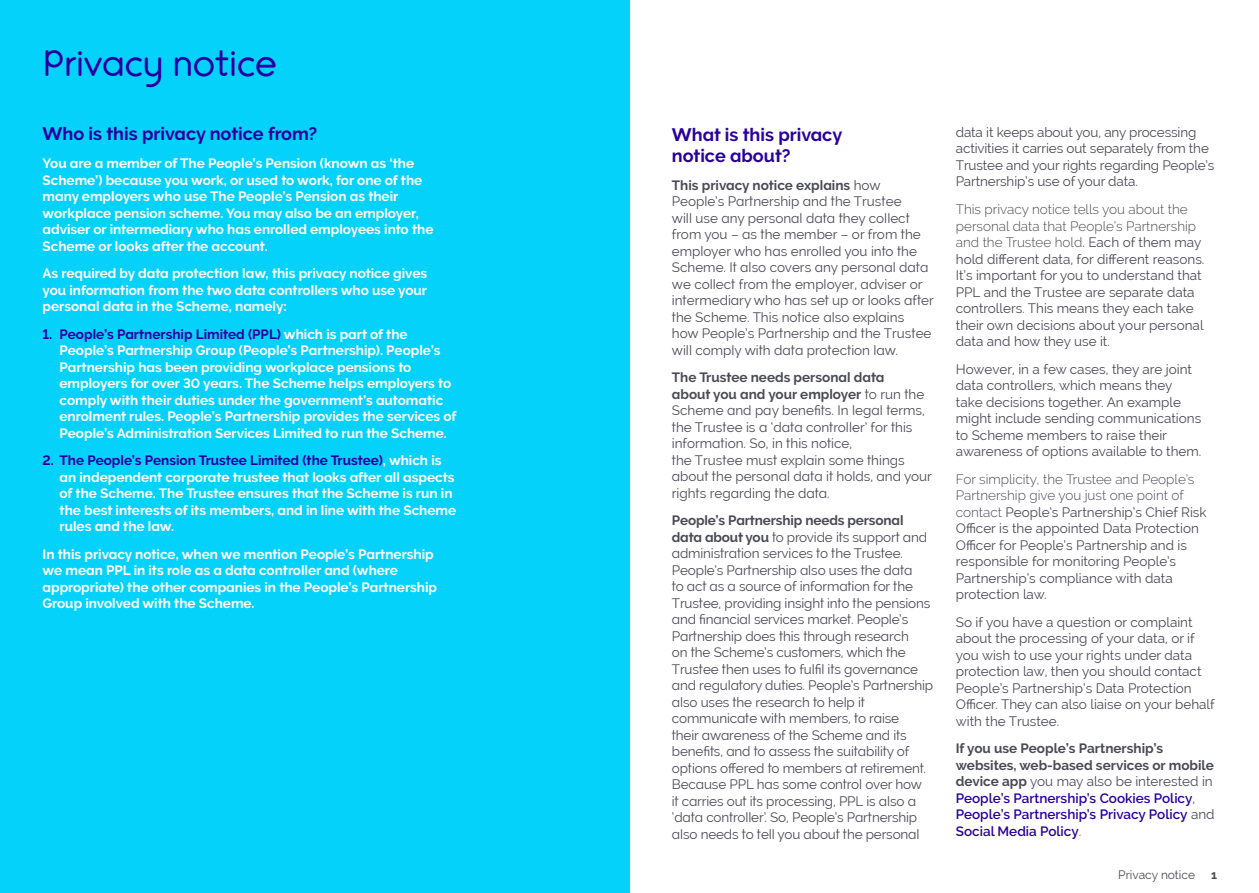
<style>
.page{position:relative;width:1259px;height:893px;background:#fff}
.page>*{position:absolute;margin:0;border:0;box-sizing:border-box;transform-origin:0 0}
.t1{font:36px "Fifita Ligatures";color:#2800a0}
.t2{font:700 18px/21px "Raleway";color:#2800a0}
.t3{font:13.5px/16.5px "Raleway";color:#4b4b55}
.t4{font:700 13.5px/16.5px "Raleway";color:#fff}
.t5{font:600 13.5px/16.5px "Raleway";color:#2800a0}
.t6{font:12px "Raleway";color:#4b4b55}
.t7{font:700 12px "Raleway";color:#4b4b55}
.s1{color:#2800a0}
.s2{font-weight:700}
.s3{font-weight:300}
.s4{font-weight:700;color:#4b4b55}
.s5{font-weight:400;color:#4b4b55}
</style>
<div class="page">
<div style="left:0;top:0;width:629px;height:893px;background:#05d2fa"></div>
<h1 class="t1" style="left:43px;top:41px;width:236px">Privacy notice</h1>
<h2 class="t2" style="left:43px;top:124px;width:276px">Who is this privacy notice from?</h2>
<p class="t4" style="left:43px;top:155px;width:392px">You are a member of The People’s Pension (known as ‘the Scheme’) because you work, or used to work, for one of the many employers who use The People’s Pension as their workplace pension scheme. You may also be an employer, adviser or intermediary who has enrolled employees into the Scheme or looks after the account.</p>
<p class="t4" style="left:43px;top:265px;width:386px;text-align:justify">As required by data protection law, this privacy notice gives you information from the two data controllers who use your personal data in the Scheme, namely:</p>
<p class="t4" style="left:60px;top:326px;width:398px;text-indent:-17px"><span class="s1">1. People’s Partnership Limited (PPL)</span> which is part of the People’s Partnership Group (People’s Partnership). People’s Partnership has been providing workplace pensions to employers for over 30 years. The Scheme helps employers to comply with their duties under the government’s automatic enrolment rules. People’s Partnership provides the services of People’s Administration Services Limited to run the Scheme.</p>
<p class="t4" style="left:60px;top:452px;width:398px;text-indent:-17px"><span class="s1">2. The People’s Pension Trustee Limited (the Trustee)</span>, which is an independent corporate trustee that looks after all aspects of the Scheme. The Trustee ensures that the Scheme is run in the best interests of its members, and in line with the Scheme rules and the law.</p>
<p class="t4" style="left:43px;top:546px;width:396px">In this privacy notice, when we mention People’s Partnership we mean PPL in its role as a data controller and (where appropriate) the other companies in the People’s Partnership Group involved with the Scheme.</p>
<h2 class="t2" style="left:672px;top:125px;width:172px">What is this privacy notice about?</h2>
<p class="t3" style="left:672px;top:177px;width:263px"><span class="s2">This privacy notice explains</span> how People’s Partnership and the Trustee<br>will use any personal data they collect from you – as the member – or from the employer who has enrolled you into the Scheme. It also covers any personal data we collect from the employer, adviser or intermediary who has set up or looks after the Scheme. This notice also explains how People’s Partnership and the Trustee will comply with data protection law.</p>
<p class="t3" style="left:672px;top:369px;width:262px"><span class="s2">The Trustee needs personal data<br>about you and your employer</span> to run the Scheme and pay benefits. In legal terms, the Trustee is a ‘data controller’ for this information. So, in this notice,<br>the Trustee must explain some things about the personal data it holds, and your rights regarding the data.</p>
<p class="t3" style="left:672px;top:512px;width:263px"><span class="s2">People’s Partnership needs personal data about you</span> to provide its support and administration services to the Trustee.<br>People’s Partnership also uses the data<br>to act as a source of information for the Trustee, providing insight into the pensions and financial services market. People’s Partnership does this through research<br>on the Scheme’s customers, which the Trustee then uses to fulfil its governance and regulatory duties. People’s Partnership also uses the research to help it communicate with members, to raise<br>their awareness of the Scheme and its benefits, and to assess the suitability of options offered to members at retirement.<br>Because PPL has some control over how<br>it carries out its processing, PPL is also a ‘data controller’. So, People’s Partnership also needs to tell you about the personal</p>
<p class="t3" style="left:956px;top:124px;width:260px">data it keeps about you, any processing activities it carries out separately from the Trustee and your rights regarding People’s Partnership’s use of your data.</p>
<p class="t3" style="left:956px;top:201px;width:250px"><span class="s3">This privacy notice tells you about the personal data that People’s Partnership and the Trustee hold</span>. Each of them may hold different data, for different reasons.<br>It’s important for you to understand that PPL and the Trustee are separate data controllers. This means they each take their own decisions about your personal data and how they use it.</p>
<p class="t3" style="left:956px;top:361px;width:247px">However, in a few cases, they are joint data controllers, which means they take decisions together. An example might include sending communications to Scheme members to raise their awareness of options available to them.</p>
<p class="t3" style="left:956px;top:471px;width:252px"><span class="s3">For simplicity, the Trustee and People’s Partnership give you just one point of contact</span> People’s Partnership’s Chief Risk Officer is the appointed Data Protection Officer for People’s Partnership and is responsible for monitoring People’s Partnership’s compliance with data protection law.</p>
<p class="t3" style="left:956px;top:614px;width:260px">So if you have a question or complaint about the processing of your data, or if you wish to use your rights under data protection law, then you should contact People’s Partnership’s Data Protection Officer. They can also liaise on your behalf with the Trustee.</p>
<p class="t5" style="left:956px;top:740px;width:260px"><span class="s4">If you use People’s Partnership’s websites, web-based services or mobile device app</span> <span class="s5">you may also be interested in </span>People’s Partnership’s Cookies Policy<span class="s5">, </span>People’s Partnership’s Privacy Policy <span class="s5">and </span>Social Media Policy<span class="s5">.</span></p>
<p class="t6" style="left:1118px;top:867px;width:78px">Privacy notice</p>
<p class="t7" style="left:1211px;top:868px;width:7px">1</p>
</div>
